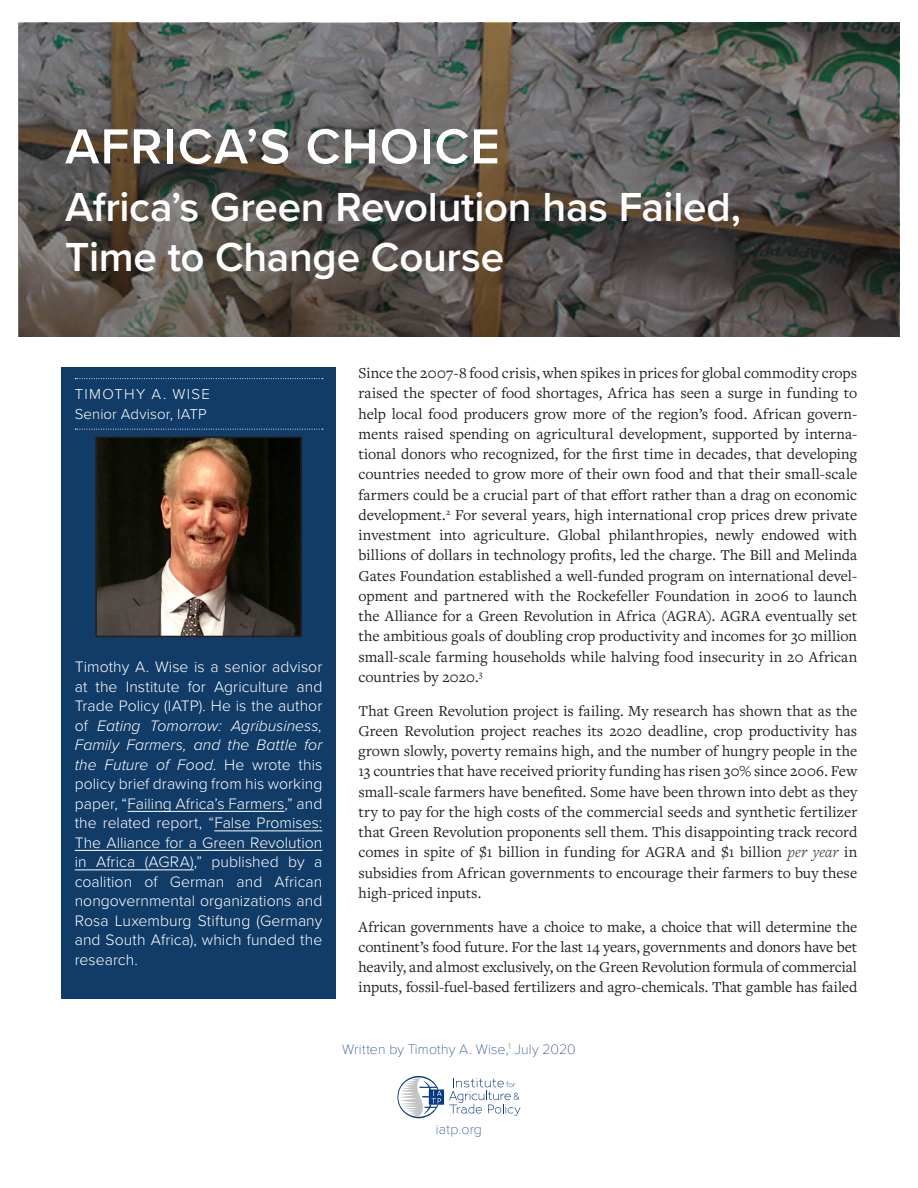
<style>
.page{position:relative;width:918px;height:1188px;background:#fff}
.page>*{position:absolute;margin:0;border:0;box-sizing:border-box;transform-origin:0 0}
.t1{font:600 51px "Proxima Nova";letter-spacing:.025em;color:#fff}
.Report_subtitle{font:600 42px/50.4px "Proxima Nova";letter-spacing:-.01em;color:#fff}
.t2{font:15.75px/20.2px "Freight Text Pro";letter-spacing:.005em;color:#231f20;text-align:justify}
.Summary{font:300 15.75px/19.5px "Proxima Nova";letter-spacing:.005em;color:#fff;text-align:justify}
.Summary-2{font:300 15px/19.5px "Proxima Nova";letter-spacing:.015em;color:#fff}
.t3{font:100 14.25px "Proxima Nova T";letter-spacing:.01em;color:#083981}
.s1{font-style:italic}
.s2{font-weight:300;font-style:italic}
</style>
<div class="page">
<div style="left:61px;top:367px;width:275px;height:632px;background:#123c68"></div>
<svg style="left:75px;top:378px;width:248px;height:1px"></svg>
<svg style="left:75px;top:429px;width:248px;height:1px"></svg>
<hr style="left:128px;top:811px;width:156px;height:1px;background:#fff">
<hr style="left:214px;top:831px;width:108px;height:1px;background:#fff">
<hr style="left:75px;top:850px;width:247px;height:1px;background:#fff">
<hr style="left:75px;top:870px;width:119px;height:1px;background:#fff">
<svg style="left:19px;top:23px;width:880px;height:313px;background:#595550"></svg>
<img style="left:98px;top:439px;width:201px;height:195px">
<div style="left:95px;top:436px;width:207px;height:201px;border:2px solid #231f20"></div>
<svg style="left:397px;top:1076px;width:124px;height:42px"></svg>
<p class="t1" style="left:65px;top:108px;width:436px">AFRICA’S CHOICE</p>
<p class="Report_subtitle" style="left:65px;top:180px;width:677px">Africa’s Green Revolution has Failed,<br>Time to Change Course</p>
<p class="Summary-2" style="left:75px;top:384px;width:137px">TIMOTHY A. WISE<br>Senior Advisor, IATP</p>
<p class="Summary" style="left:75px;top:656px;width:249px">Timothy A. Wise is a senior advisor at the Institute for Agriculture and Trade Policy (IATP). He is the author of <span class="s1">Eating Tomorrow: Agribusiness, Family Farmers, and the Battle for the Future of Food</span>. He wrote this policy brief drawing from his working paper, “Failing Africa’s Farmers,” and the related report, “False Promises:<br>The Alliance for a Green Revolution in Africa (AGRA),” published by a coalition of German and African nongovernmental organizations and Rosa Luxemburg Stiftung (Germany and South Africa), which funded the research.</p>
<p class="t2" style="left:359px;top:362px;width:500px">Since the 2007-8 food crisis, when spikes in prices for global commodity crops raised the specter of food shortages, Africa has seen a surge in funding to help local food producers grow more of the region’s food. African govern&shy;ments raised spending on agricultural development, supported by interna&shy;tional donors who recognized, for the first time in decades, that developing countries needed to grow more of their own food and that their small-scale farmers could be a crucial part of that effort rather than a drag on economic development.<sup>2</sup> For several years, high international crop prices drew private investment into agriculture. Global philanthropies, newly endowed with billions of dollars in technology profits, led the charge. The Bill and Melinda Gates Foundation established a well-funded program on international devel&shy;opment and partnered with the Rockefeller Foundation in 2006 to launch the Alliance for a Green Revolution in Africa (AGRA). AGRA eventually set the ambitious goals of doubling crop productivity and incomes for 30 million small-scale farming households while halving food insecurity in 20 African countries by 2020.<sup>3</sup></p>
<p class="t2" style="left:359px;top:700px;width:500px">That Green Revolution project is failing. My research has shown that as the Green Revolution project reaches its 2020 deadline, crop productivity has grown slowly, poverty remains high, and the number of hungry people in the 13 countries that have received priority funding has risen 30% since 2006. Few small-scale farmers have benefited. Some have been thrown into debt as they try to pay for the high costs of the commercial seeds and synthetic fertilizer that Green Revolution proponents sell them. This disappointing track record comes in spite of $1 billion in funding for AGRA and $1 billion <span class="s2">per year</span> in subsidies from African governments to encourage their farmers to buy these high-priced inputs.</p>
<p class="t2" style="left:359px;top:916px;width:500px">African governments have a choice to make, a choice that will determine the continent’s food future. For the last 14 years, governments and donors have bet heavily, and almost exclusively, on the Green Revolution formula of commercial inputs, fossil-fuel-based fertilizers and agro-chemicals. That gamble has failed</p>
<p class="t3" style="left:342px;top:1038px;width:235px">Written by Timothy A. Wise,<sup>1</sup> July 2020</p>
<p class="t3" style="left:436px;top:1119px;width:48px">iatp.org</p>
</div>
